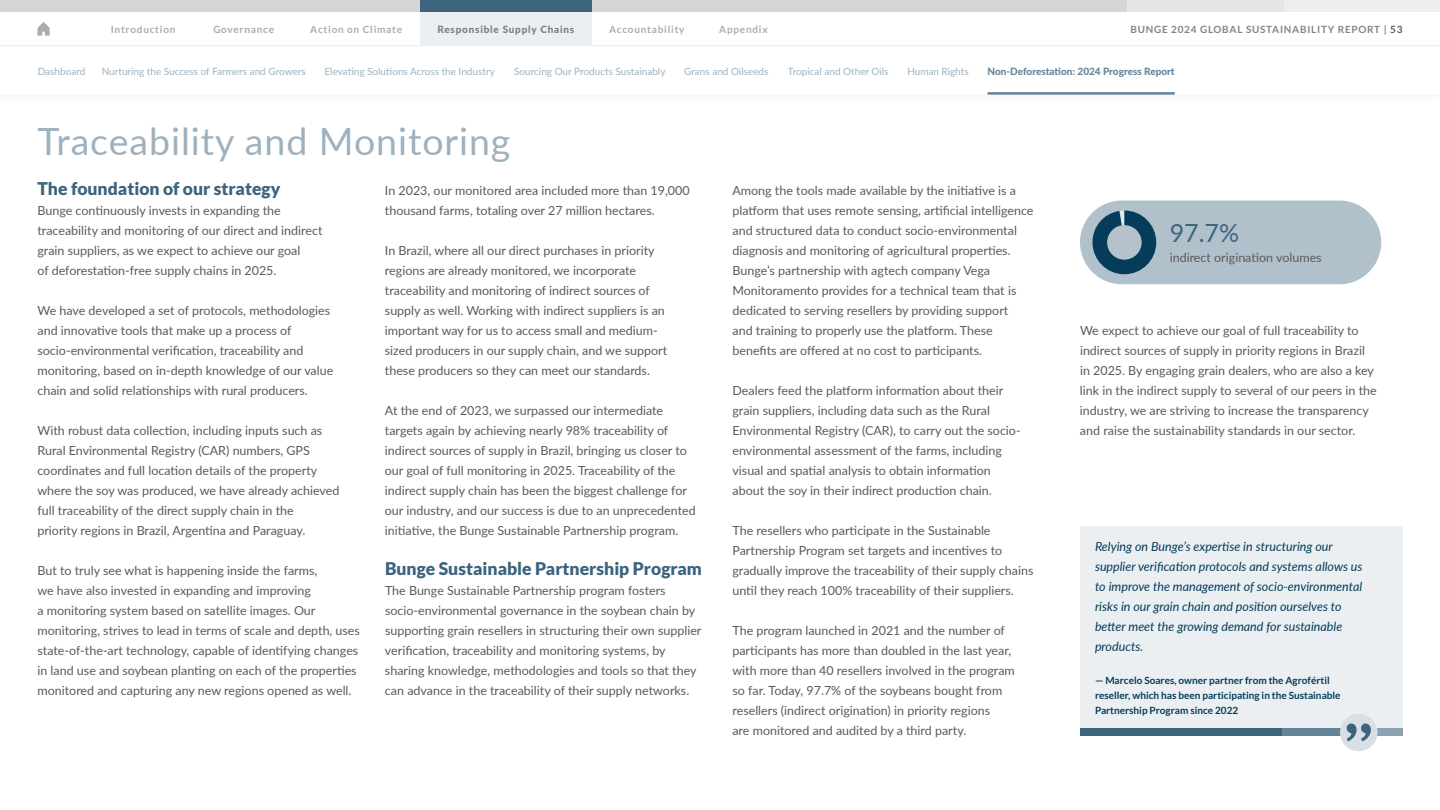
<style>
.page{position:relative;width:1440px;height:810px;background:#fff}
.page>*{position:absolute;margin:0;border:0;box-sizing:border-box;transform-origin:0 0}
.t1{font:37.5px "Lato";letter-spacing:.025em;color:#9eb1be}
.t2{font:25px "Lato";color:#3c647d}
.t3{font:900 17.5px "Lato";color:#3c647d}
.t4{font:12.5px/20px "Lato";color:#5a5a5a}
.t5{font:italic 12.5px/20px "Lato";color:#043c5a}
.t6{font:10px "Lato";color:#9eb1be}
.t7{font:700 10px/15px "Lato";color:#043c5a}
.t8{font:700 10px "Lato";letter-spacing:.075em;color:#acacac}
.t9{font:700 10px "Lato";letter-spacing:.075em;color:#838383}
.t10{font:800 10px "Lato";color:#638397}
.t11{font:800 10px "Lato";letter-spacing:.075em;color:#7b7b7b}
.s1{color:#5a5a5a}
</style>
<div class="page">
<div style="left:1080px;top:201px;width:301px;height:83px;background:#b1c1cb;border-radius:42px"></div>
<svg style="left:1092px;top:211px;width:64px;height:63px"></svg>
<div style="left:1107px;top:225px;width:35px;height:35px;background:#b5c1cb;border-radius:50%"></div>
<div style="left:1080px;top:526px;width:322px;height:203px;background:#eceff2"></div>
<div style="left:1281px;top:729px;width:61px;height:7px;background:#638397"></div>
<div style="left:1342px;top:729px;width:60px;height:7px;background:#8aa2b1"></div>
<div style="left:1080px;top:729px;width:201px;height:7px;background:#3c647d"></div>
<div style="left:1340px;top:714px;width:38px;height:37px;background:#d8e0e5;border-radius:50%"></div>
<svg style="left:1347px;top:723px;width:24px;height:18px"></svg>
<div style="left:0;top:0;width:1180px;height:12px;background:#d6d6d6"></div>
<div style="left:1284px;top:0;width:156px;height:12px;background:#eee"></div>
<div style="left:1128px;top:0;width:156px;height:12px;background:#e6e6e6"></div>
<div style="left:420px;top:0;width:172px;height:12px;background:#3c647d"></div>
<div style="left:0;top:8px;width:1440px;height:96px;background:#000;opacity:.05"></div>
<div style="left:0;top:12px;width:1440px;height:83px;background:#fff"></div>
<hr style="left:0;top:45px;width:1440px;height:1px;background:#eeeded">
<svg style="left:38px;top:22px;width:12px;height:14px"></svg>
<div style="left:420px;top:12px;width:172px;height:33px;background:#eceff2"></div>
<hr style="left:988px;top:92px;width:187px;height:3px;background:#638397">
<p class="t8" style="left:111px;top:23px;width:66px">Introduction</p>
<p class="t8" style="left:213px;top:23px;width:62px">Governance</p>
<p class="t8" style="left:310px;top:23px;width:94px">Action on Climate</p>
<p class="t11" style="left:438px;top:22px;width:138px">Responsible Supply Chains</p>
<p class="t8" style="left:609px;top:23px;width:77px">Accountability</p>
<p class="t8" style="left:719px;top:23px;width:50px">Appendix</p>
<p class="t9" style="left:1130px;top:23px;width:273px">BUNGE 2024 GLOBAL SUSTAINABILITY REPORT | <span class="s1">53</span></p>
<p class="t6" style="left:38px;top:64px;width:49px">Dashboard</p>
<p class="t6" style="left:102px;top:64px;width:206px">Nurturing the Success of Farmers and Growers</p>
<p class="t6" style="left:325px;top:64px;width:172px">Elevating Solutions Across the Industry</p>
<p class="t6" style="left:514px;top:64px;width:153px">Sourcing Our Products Sustainably</p>
<p class="t6" style="left:684px;top:64px;width:86px">Grans and Oilseeds</p>
<p class="t6" style="left:788px;top:64px;width:102px">Tropical and Other Oils</p>
<p class="t6" style="left:907px;top:64px;width:63px">Human Rights</p>
<p class="t10" style="left:988px;top:64px;width:189px">Non-Deforestation: 2024 Progress Report</p>
<h1 class="t1" style="left:38px;top:115px;width:474px">Traceability and Monitoring</h1>
<h3 class="t3" style="left:38px;top:178px;width:244px">The foundation of our strategy</h3>
<p class="t4" style="left:37px;top:200px;width:287px">Bunge continuously invests in expanding the traceability and monitoring of our direct and indirect grain suppliers, as we expect to achieve our goal<br>of deforestation-free supply chains in 2025.</p>
<p class="t4" style="left:37px;top:300px;width:297px">We have developed a set of protocols, methodologies and innovative tools that make up a process of socio-environmental verification, traceability and monitoring, based on in-depth knowledge of our value chain and solid relationships with rural producers.</p>
<p class="t4" style="left:37px;top:420px;width:304px">With robust data collection, including inputs such as Rural Environmental Registry (CAR) numbers, GPS coordinates and full location details of the property where the soy was produced, we have already achieved full traceability of the direct supply chain in the<br>priority regions in Brazil, Argentina and Paraguay.</p>
<p class="t4" style="left:37px;top:560px;width:324px">But to truly see what is happening inside the farms,<br>we have also invested in expanding and improving<br>a monitoring system based on satellite images. Our monitoring, strives to lead in terms of scale and depth, uses state-of-the-art technology, capable of identifying changes in land use and soybean planting on each of the properties monitored and capturing any new regions opened as well.</p>
<p class="t4" style="left:385px;top:180px;width:306px">In 2023, our monitored area included more than 19,000 thousand farms, totaling over 27 million hectares.</p>
<p class="t4" style="left:385px;top:240px;width:284px">In Brazil, where all our direct purchases in priority regions are already monitored, we incorporate traceability and monitoring of indirect sources of supply as well. Working with indirect suppliers is an important way for us to access small and medium&shy;sized producers in our supply chain, and we support these producers so they can meet our standards.</p>
<p class="t4" style="left:385px;top:400px;width:312px">At the end of 2023, we surpassed our intermediate targets again by achieving nearly 98% traceability of indirect sources of supply in Brazil, bringing us closer to our goal of full monitoring in 2025. Traceability of the indirect supply chain has been the biggest challenge for our industry, and our success is due to an unprecedented initiative, the Bunge Sustainable Partnership program.</p>
<h3 class="t3" style="left:385px;top:558px;width:319px">Bunge Sustainable Partnership Program</h3>
<p class="t4" style="left:385px;top:580px;width:318px">The Bunge Sustainable Partnership program fosters socio-environmental governance in the soybean chain by supporting grain resellers in structuring their own supplier verification, traceability and monitoring systems, by sharing knowledge, methodologies and tools so that they can advance in the traceability of their supply networks.</p>
<p class="t4" style="left:732px;top:180px;width:302px">Among the tools made available by the initiative is a platform that uses remote sensing, artificial intelligence and structured data to conduct socio-environmental diagnosis and monitoring of agricultural properties.<br>Bunge’s partnership with agtech company Vega Monitoramento provides for a technical team that is dedicated to serving resellers by providing support<br>and training to properly use the platform. These benefits are offered at no cost to participants.</p>
<p class="t4" style="left:732px;top:380px;width:290px">Dealers feed the platform information about their grain suppliers, including data such as the Rural Environmental Registry (CAR), to carry out the socio&shy;environmental assessment of the farms, including visual and spatial analysis to obtain information about the soy in their indirect production chain.</p>
<p class="t4" style="left:732px;top:520px;width:303px">The resellers who participate in the Sustainable Partnership Program set targets and incentives to gradually improve the traceability of their supply chains until they reach 100% traceability of their suppliers.</p>
<p class="t4" style="left:732px;top:620px;width:284px">The program launched in 2021 and the number of participants has more than doubled in the last year, with more than 40 resellers involved in the program so far. Today, 97.7% of the soybeans bought from resellers (indirect origination) in priority regions<br>are monitored and audited by a third party.</p>
<h2 class="t2" style="left:1170px;top:215px;width:71px">97.7%</h2>
<p class="t4" style="left:1170px;top:247px;width:153px">indirect origination volumes</p>
<p class="t4" style="left:1080px;top:320px;width:298px">We expect to achieve our goal of full traceability to indirect sources of supply in priority regions in Brazil in 2025. By engaging grain dealers, who are also a key link in the indirect supply to several of our peers in the industry, we are striving to increase the transparency and raise the sustainability standards in our sector.</p>
<p class="t5" style="left:1095px;top:536px;width:269px">Relying on Bunge’s expertise in structuring our supplier verification protocols and systems allows us to improve the management of socio-environmental risks in our grain chain and position ourselves to better meet the growing demand for sustainable products.</p>
<p class="t7" style="left:1095px;top:673px;width:247px">— Marcelo Soares, owner partner from the Agrofértil reseller, which has been participating in the Sustainable<br>Partnership Program since 2022</p>
</div>
